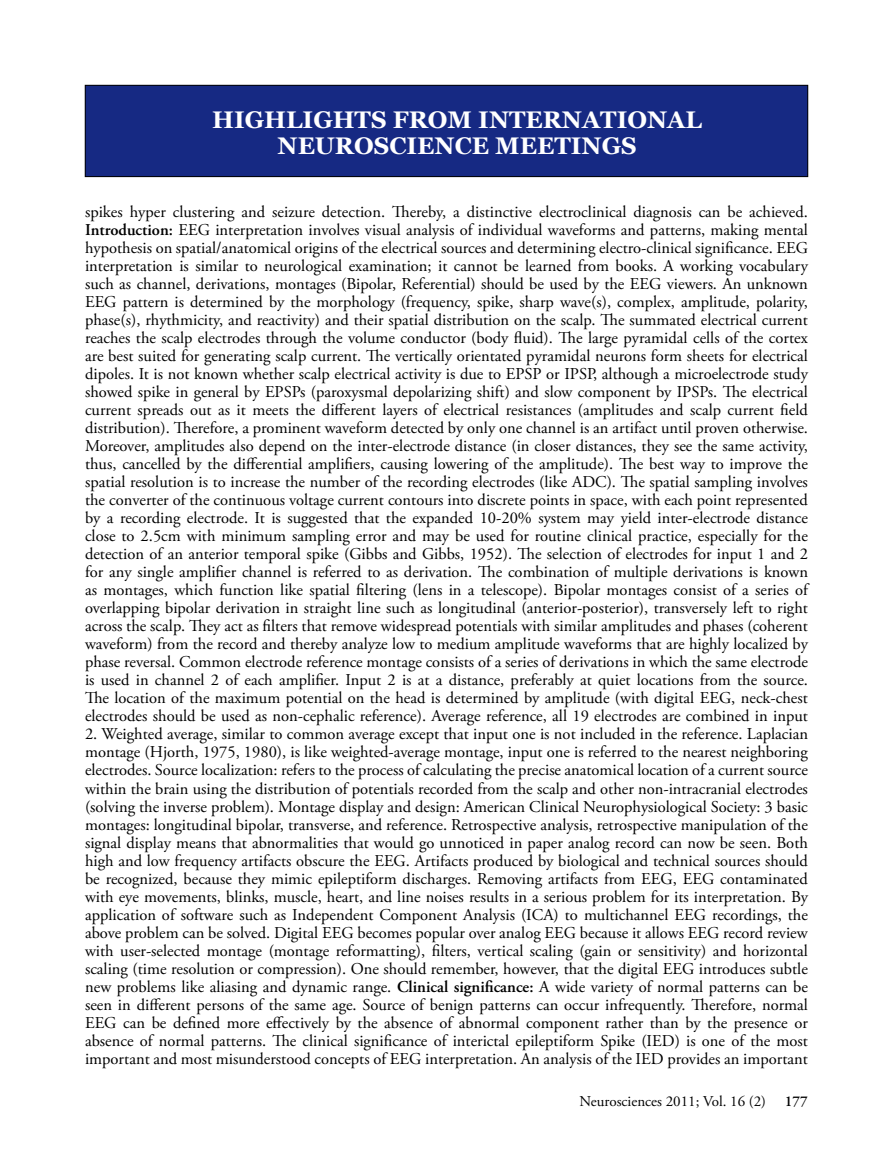
<style>
.page{position:relative;width:893px;height:1149px;background:#fff}
.page>*{position:absolute;margin:0;border:0;box-sizing:border-box;transform-origin:0 0}
.t1{font:700 24px/25.5px "Georgia";color:#fff;text-align:center}
.t2{font:16.5px/18px "Adobe Garamond Pro";color:#000;text-align:justify}
.t3{font:15px "Adobe Garamond Pro";color:#000}
.t4{font:600 15px "Adobe Garamond Pro";color:#000}
.s1{font-weight:600}
</style>
<div class="page">
<div style="left:85px;top:85px;width:723px;height:91px;background:#162983"></div>
<div style="left:85px;top:85px;width:723px;height:92px;border:1px solid #000"></div>
<h1 class="t1" style="left:212px;top:107px;width:491px">HIGHLIGHTS FROM INTERNATIONAL<br>NEUROSCIENCE MEETINGS</h1>
<p class="t2" style="left:85px;top:203px;width:724px">spikes hyper clustering and seizure detection. Thereby, a distinctive electroclinical diagnosis can be achieved.<br><span class="s1">Introduction:</span> EEG interpretation involves visual analysis of individual waveforms and patterns, making mental hypothesis on spatial/anatomical origins of the electrical sources and determining electro-clinical significance. EEG interpretation is similar to neurological examination; it cannot be learned from books. A working vocabulary such as channel, derivations, montages (Bipolar, Referential) should be used by the EEG viewers. An unknown EEG pattern is determined by the morphology (frequency, spike, sharp wave(s), complex, amplitude, polarity, phase(s), rhythmicity, and reactivity) and their spatial distribution on the scalp. The summated electrical current reaches the scalp electrodes through the volume conductor (body fluid). The large pyramidal cells of the cortex are best suited for generating scalp current. The vertically orientated pyramidal neurons form sheets for electrical dipoles. It is not known whether scalp electrical activity is due to EPSP or IPSP, although a microelectrode study showed spike in general by EPSPs (paroxysmal depolarizing shift) and slow component by IPSPs. The electrical current spreads out as it meets the different layers of electrical resistances (amplitudes and scalp current field distribution). Therefore, a prominent waveform detected by only one channel is an artifact until proven otherwise.<br>Moreover, amplitudes also depend on the inter-electrode distance (in closer distances, they see the same activity, thus, cancelled by the differential amplifiers, causing lowering of the amplitude). The best way to improve the spatial resolution is to increase the number of the recording electrodes (like ADC). The spatial sampling involves the converter of the continuous voltage current contours into discrete points in space, with each point represented by a recording electrode. It is suggested that the expanded 10-20% system may yield inter-electrode distance close to 2.5cm with minimum sampling error and may be used for routine clinical practice, especially for the detection of an anterior temporal spike (Gibbs and Gibbs, 1952). The selection of electrodes for input 1 and 2 for any single amplifier channel is referred to as derivation. The combination of multiple derivations is known as montages, which function like spatial filtering (lens in a telescope). Bipolar montages consist of a series of overlapping bipolar derivation in straight line such as longitudinal (anterior-posterior), transversely left to right across the scalp. They act as filters that remove widespread potentials with similar amplitudes and phases (coherent waveform) from the record and thereby analyze low to medium amplitude waveforms that are highly localized by phase reversal. Common electrode reference montage consists of a series of derivations in which the same electrode is used in channel 2 of each amplifier. Input 2 is at a distance, preferably at quiet locations from the source.<br>The location of the maximum potential on the head is determined by amplitude (with digital EEG, neck-chest electrodes should be used as non-cephalic reference). Average reference, all 19 electrodes are combined in input</p>
<p class="t2" style="left:85px;top:725px;width:724px">2. Weighted average, similar to common average except that input one is not included in the reference. Laplacian montage (Hjorth, 1975, 1980), is like weighted-average montage, input one is referred to the nearest neighboring electrodes. Source localization: refers to the process of calculating the precise anatomical location of a current source within the brain using the distribution of potentials recorded from the scalp and other non-intracranial electrodes (solving the inverse problem). Montage display and design: American Clinical Neurophysiological Society: 3 basic montages: longitudinal bipolar, transverse, and reference. Retrospective analysis, retrospective manipulation of the signal display means that abnormalities that would go unnoticed in paper analog record can now be seen. Both high and low frequency artifacts obscure the EEG. Artifacts produced by biological and technical sources should be recognized, because they mimic epileptiform discharges. Removing artifacts from EEG, EEG contaminated with eye movements, blinks, muscle, heart, and line noises results in a serious problem for its interpretation. By application of software such as Independent Component Analysis (ICA) to multichannel EEG recordings, the above problem can be solved. Digital EEG becomes popular over analog EEG because it allows EEG record review with user-selected montage (montage reformatting), filters, vertical scaling (gain or sensitivity) and horizontal scaling (time resolution or compression). One should remember, however, that the digital EEG introduces subtle new problems like aliasing and dynamic range. <span class="s1">Clinical significance:</span> A wide variety of normal patterns can be seen in different persons of the same age. Source of benign patterns can occur infrequently. Therefore, normal EEG can be defined more effectively by the absence of abnormal component rather than by the presence or absence of normal patterns. The clinical significance of interictal epileptiform Spike (IED) is one of the most important and most misunderstood concepts of EEG interpretation. An analysis of the IED provides an important</p>
<p class="t3" style="left:580px;top:1091px;width:188px">Neurosciences 2011; Vol. 16 (2)</p>
<p class="t4" style="left:785px;top:1092px;width:24px">177</p>
</div>
